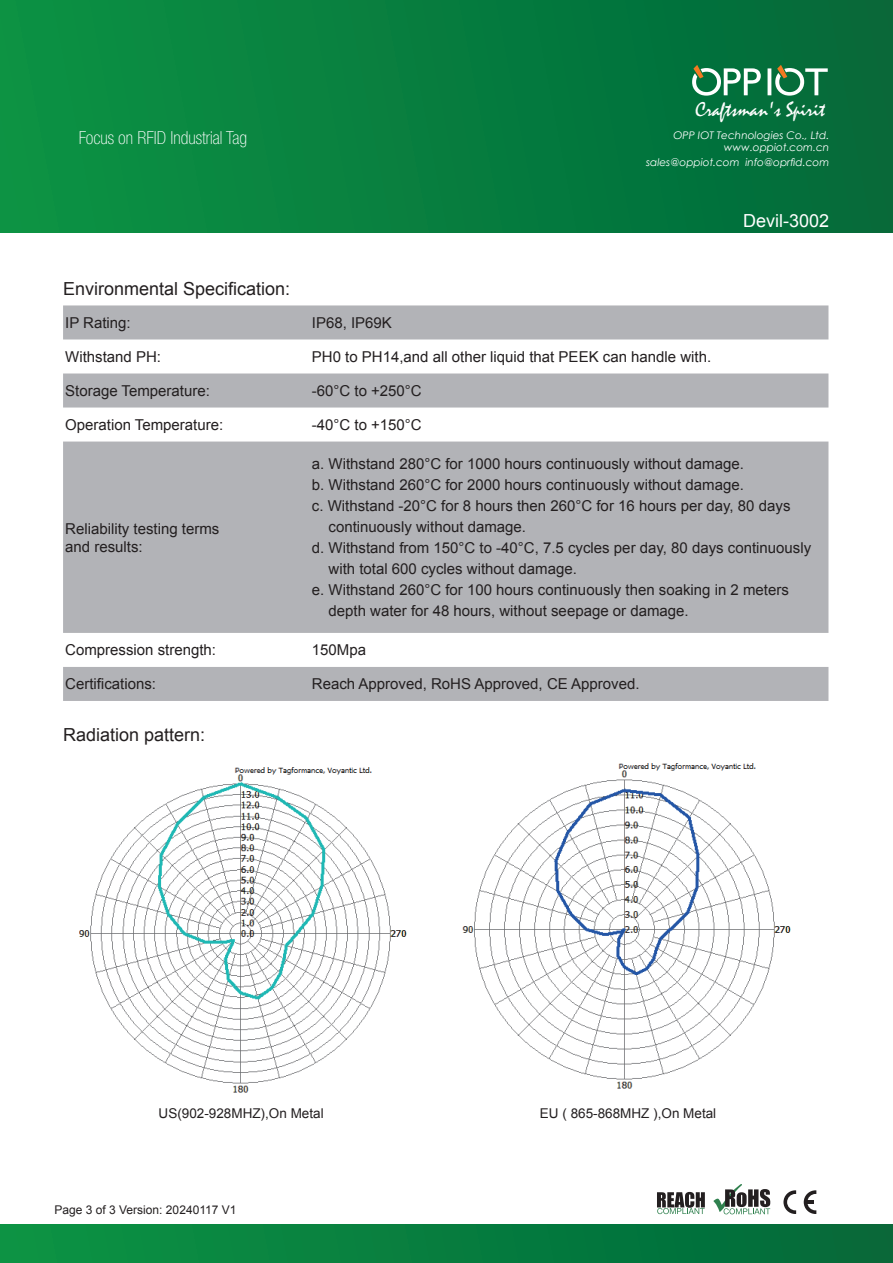
<style>
.page{position:relative;width:893px;height:1263px;background:#fff}
.page>*{position:absolute;margin:0;border:0;box-sizing:border-box;transform-origin:0 0}
.t1{font:21px "Mistral";color:#fff}
.t2{font:18px "Arial";color:#231f20}
.t3{font:100 condensed 18px "Helvetica Neue LT Pro";color:#fff}
.t4{font:18px "Arial";color:#fff}
.t5{font:15px/18px "Arial";color:#231f20}
.t6{font:13.5px "Arial";color:#231f20}
.t7{font:12px "Arial";color:#231f20}
.t8{font:italic 10.5px/14.2px "Century Gothic";color:#fff;text-align:right}
</style>
<div class="page">
<div style="left:0;top:0;width:893px;height:232px;background:linear-gradient(to right,#0c9244,#02683a)"></div>
<div style="left:0;top:1225px;width:893px;height:38px;background:linear-gradient(to right,#0c9344,#026839)"></div>
<svg style="left:783px;top:1190px;width:13px;height:24px"></svg>
<svg style="left:804px;top:1190px;width:12px;height:24px"></svg>
<svg style="left:713px;top:1184px;width:57px;height:30px"></svg>
<svg style="left:657px;top:1192px;width:48px;height:22px"></svg>
<svg style="left:63px;top:305px;width:765px;height:328px;fill:#b2b3b7"></svg>
<div style="left:63px;top:667px;width:765px;height:34px;background:#b2b3b7"></div>
<img style="left:462px;top:763px;width:329px;height:326px">
<img style="left:79px;top:767px;width:328px;height:326px">
<svg style="left:692px;top:65px;width:136px;height:31px"></svg>
<p class="t3" style="left:79px;top:128px;width:170px">Focus on RFID Industrial Tag</p>
<h1 class="t1" style="left:696px;top:97px;width:131px">Craftsman's Spirit</h1>
<p class="t8" style="left:673px;top:128px;width:157px">OPP IOT Technologies Co., Ltd.</p>
<p class="t8" style="left:646px;top:140px;width:185px">www.oppiot.com.cn sales@oppiot.com info@oprfid.com</p>
<p class="t4" style="left:743px;top:209px;width:88px">Devil-3002</p>
<p class="t2" style="left:63px;top:277px;width:229px">Environmental Specification:</p>
<p class="t5" style="left:65px;top:314px;width:67px">IP Rating:</p>
<p class="t5" style="left:312px;top:314px;width:82px">IP68, IP69K</p>
<p class="t5" style="left:65px;top:348px;width:97px">Withstand PH:</p>
<p class="t5" style="left:312px;top:348px;width:401px">PH0 to PH14,and all other liquid that PEEK can handle with.</p>
<p class="t5" style="left:65px;top:382px;width:146px">Storage Temperature:</p>
<p class="t5" style="left:312px;top:382px;width:111px">-60°С to +250°С</p>
<p class="t5" style="left:65px;top:416px;width:160px">Operation Temperature:</p>
<p class="t5" style="left:312px;top:416px;width:111px">-40°С to +150°С</p>
<p class="t5" style="left:65px;top:519px;width:156px">Reliability testing terms and results:</p>
<p class="t5" style="left:312px;top:455px;width:434px">a. Withstand 280°С for 1000 hours continuously without damage.</p>
<p class="t5" style="left:312px;top:476px;width:434px">b. Withstand 260°С for 2000 hours continuously without damage.</p>
<p class="t5" style="left:312px;top:497px;width:480px">c. Withstand -20°С for 8 hours then 260°С for 16 hours per day, 80 days</p>
<p class="t5" style="left:328px;top:518px;width:199px">continuously without damage.</p>
<p class="t5" style="left:312px;top:539px;width:501px">d. Withstand from 150°С to -40°С, 7.5 cycles per day, 80 days continuously</p>
<p class="t5" style="left:328px;top:560px;width:250px">with total 600 cycles without damage.</p>
<p class="t5" style="left:312px;top:581px;width:479px">e. Withstand 260°С for 100 hours continuously then soaking in 2 meters</p>
<p class="t5" style="left:328px;top:602px;width:362px">depth water for 48 hours, without seepage or damage.</p>
<p class="t5" style="left:65px;top:641px;width:152px">Compression strength:</p>
<p class="t5" style="left:312px;top:641px;width:56px">150Mpa</p>
<p class="t5" style="left:65px;top:675px;width:92px">Certifications:</p>
<p class="t5" style="left:312px;top:675px;width:329px">Reach Approved, RoHS Approved, CE Approved.</p>
<p class="t2" style="left:63px;top:722px;width:144px">Radiation pattern:</p>
<p class="t6" style="left:159px;top:1104px;width:167px">US(902-928MHZ),On Metal</p>
<p class="t7" style="left:55px;top:1202px;width:183px">Page 3 of 3 Version: 20240117 V1</p>
<p class="t6" style="left:540px;top:1104px;width:178px">EU ( 865-868MHZ ),On Metal</p>
</div>
